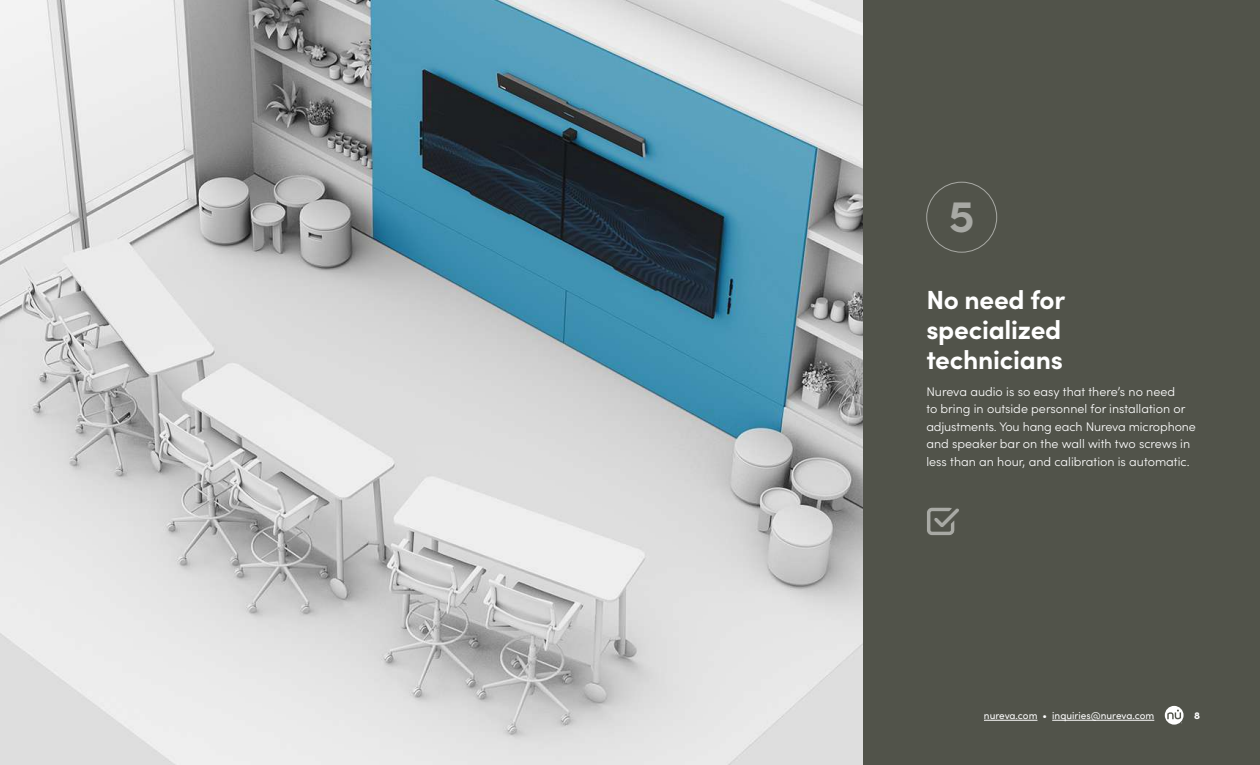
<style>
.page{position:relative;width:1260px;height:765px;background:#fff}
.page>*{position:absolute;margin:0;border:0;box-sizing:border-box;transform-origin:0 0}
.t1{font:700 45px "Sofia Pro";color:#a8a9a4}
.t2{font:700 26.25px/30px "Sofia Pro";letter-spacing:-.01em;color:#fff}
.t3{font:300 12.5px/17.5px "Sofia Pro";color:#fff}
.t4{font:10px "Sofia Pro";color:#fff}
.t5{font:900 10px "Sofia Pro";color:#fff}
</style>
<div class="page">
<img style="left:0;top:0;width:863px;height:765px">
<div style="left:863px;top:0;width:397px;height:765px;background:#51534a"></div>
<div style="left:926px;top:182px;width:71px;height:70px;border:1px solid #a8a9a4;border-radius:50%"></div>
<svg style="left:927px;top:507px;width:32px;height:28px"></svg>
<hr style="left:984px;top:720px;width:53px;height:1px;background:#fff">
<hr style="left:1052px;top:720px;width:102px;height:1px;background:#fff">
<svg style="left:1165px;top:706px;width:19px;height:19px"></svg>
<h1 class="t1" style="left:949px;top:182px;width:27px">5</h1>
<h2 class="t2" style="left:926px;top:283px;width:140px">No need for specialized technicians</h2>
<p class="t3" style="left:926px;top:382px;width:271px">Nureva audio is so easy that there’s no need<br>to bring in outside personnel for installation or adjustments. You hang each Nureva microphone and speaker bar on the wall with two screws in less than an hour, and calibration is automatic.</p>
<p class="t4" style="left:984px;top:708px;width:172px">nureva.com • inquiries@nureva.com</p>
<p class="t5" style="left:1194px;top:708px;width:7px">8</p>
</div>
